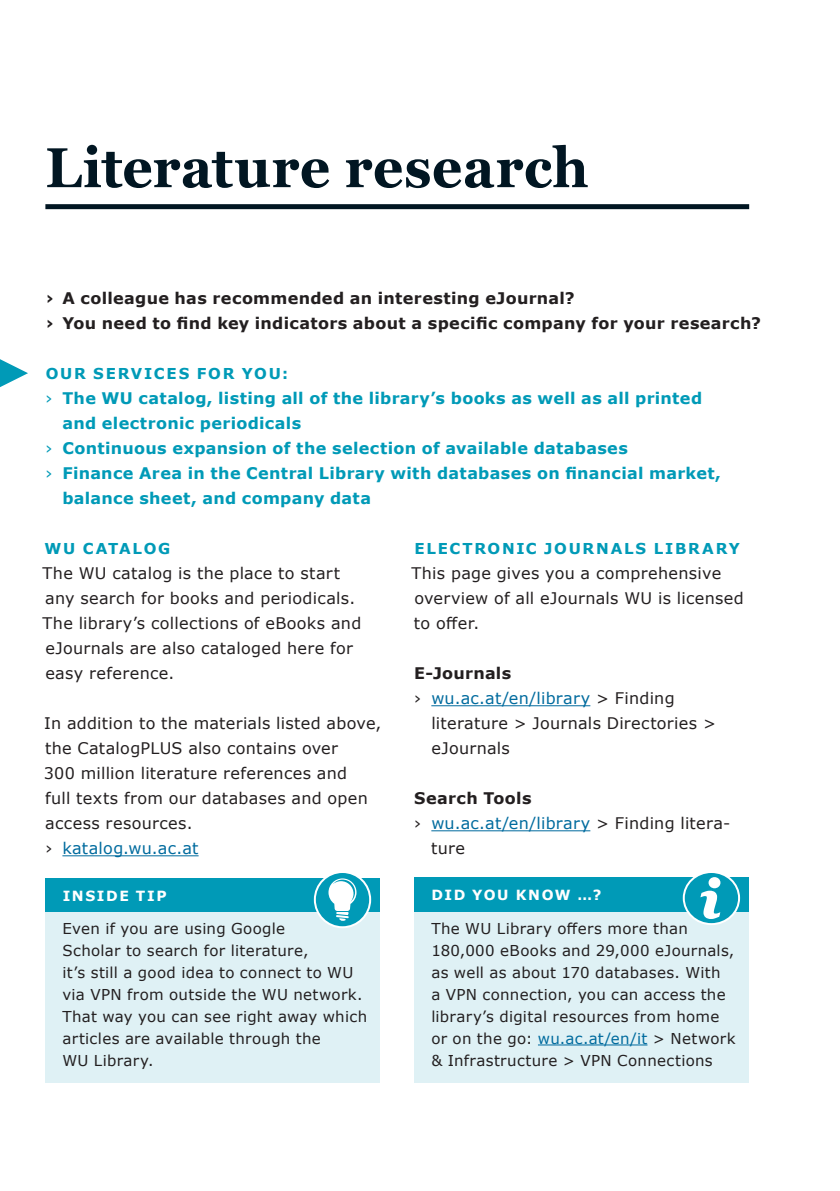
<style>
.page{position:relative;width:840px;height:1191px;background:#fff}
.page>*{position:absolute;margin:0;border:0;box-sizing:border-box;transform-origin:0 0}
.t1{font:700 56px "Georgia";letter-spacing:.005em;color:#011622;scale:.95 1}
.t2{font:16px/25px "Verdana";letter-spacing:.02em;color:#231f20}
.t3{font:700 16px "Verdana";letter-spacing:.02em;color:#009ab7}
.t4{font:700 16px/25px "Verdana";letter-spacing:.02em;color:#231f20}
.t5{font:16px "Verdana";letter-spacing:.015em;color:#006b9e}
.t6{font:15px/22px "Verdana";letter-spacing:.02em;color:#231f20}
.t7{font:700 15px "Verdana";letter-spacing:.115em;color:#009ab7}
.t8{font:700 14px "Verdana";letter-spacing:.11em;color:#fff}
.s1{font-weight:400}
.s2{color:#006b9e}
.s3{color:#231f20}
</style>
<div class="page">
<hr style="left:62px;top:855px;width:136px;height:1px;background:#006b9e">
<hr style="left:431px;top:705px;width:159px;height:1px;background:#006b9e">
<hr style="left:431px;top:830px;width:159px;height:1px;background:#006b9e">
<div style="left:45px;top:878px;width:335px;height:34px;background:#009ab7"></div>
<div style="left:45px;top:912px;width:335px;height:171px;background:#dff1f5"></div>
<div style="left:315px;top:872px;width:55px;height:55px;background:#009ab7;border-radius:50%"></div>
<div style="left:314px;top:871px;width:57px;height:57px;border:2px solid #fff;border-radius:50%"></div>
<svg style="left:328px;top:878px;width:28px;height:42px"></svg>
<div style="left:414px;top:877px;width:334px;height:34px;background:#009ab7"></div>
<div style="left:414px;top:911px;width:334px;height:171px;background:#dff1f5"></div>
<hr style="left:537px;top:1044px;width:110px;height:1px;background:#006b9e">
<div style="left:683px;top:872px;width:55px;height:52px;background:#009ab7;border-radius:50%"></div>
<div style="left:682px;top:871px;width:57px;height:54px;border:2px solid #fff;border-radius:50%"></div>
<svg style="left:698px;top:876px;width:23px;height:44px"></svg>
<svg style="left:0;top:359px;width:28px;height:28px"></svg>
<div style="left:45px;top:204px;width:703px;height:5px;background:#011622"></div>
<h1 class="t1" style="left:45px;top:132px;width:573px">Literature research</h1>
<p class="t4" style="left:45px;top:285px;width:716px">› A colleague has recommended an interesting eJournal?<br>› You need to find key indicators about a specific company for your research?</p>
<p class="t7" style="left:46px;top:363px;width:244px">OUR SERVICES FOR YOU:</p>
<p class="t3" style="left:45px;top:387px;width:658px"><span class="s1">›</span> The WU catalog, listing all of the library’s books as well as all printed</p>
<p class="t3" style="left:62px;top:412px;width:240px">and electronic periodicals</p>
<p class="t3" style="left:45px;top:437px;width:583px"><span class="s1">›</span> Continuous expansion of the selection of available databases</p>
<p class="t3" style="left:45px;top:462px;width:676px"><span class="s1">›</span> Finance Area in the Central Library with databases on financial market,</p>
<p class="t3" style="left:62px;top:487px;width:310px">balance sheet, and company data</p>
<p class="t7" style="left:45px;top:538px;width:127px">WU CATALOG</p>
<p class="t2" style="left:43px;top:561px;width:320px">The WU catalog is the place to start any search for books and periodicals.<br>The library’s collections of eBooks and eJournals are also cataloged here for easy reference.</p>
<p class="t2" style="left:44px;top:711px;width:339px">In addition to the materials listed above, the CatalogPLUS also contains over<br>300 million literature references and<br>full texts from our databases and open access resources.<br>› <span class="s2">katalog.wu.ac.at</span></p>
<p class="t8" style="left:63px;top:885px;width:105px">INSIDE TIP</p>
<p class="t6" style="left:62px;top:917px;width:306px">Even if you are using Google<br>Scholar to search for literature,<br>it’s still a good idea to connect to WU via VPN from outside the WU network.<br>That way you can see right away which articles are available through the<br>WU Library.</p>
<p class="t7" style="left:414px;top:538px;width:327px">ELECTRONIC JOURNALS LIBRARY</p>
<p class="t2" style="left:411px;top:561px;width:333px">This page gives you a comprehensive overview of all eJournals WU is licensed to offer.</p>
<p class="t4" style="left:414px;top:660px;width:99px">E-Journals</p>
<p class="t5" style="left:414px;top:687px;width:262px"><span class="s3">›</span> wu.ac.at/en/library <span class="s3">&gt; Finding</span></p>
<p class="t2" style="left:431px;top:711px;width:286px">literature &gt; Journals Directories &gt;</p>
<p class="t2" style="left:431px;top:736px;width:80px">eJournals</p>
<p class="t4" style="left:414px;top:785px;width:119px">Search Tools</p>
<p class="t5" style="left:414px;top:812px;width:317px"><span class="s3">›</span> wu.ac.at/en/library <span class="s3">&gt; Finding litera-</span></p>
<p class="t2" style="left:431px;top:836px;width:35px">ture</p>
<p class="t8" style="left:431px;top:885px;width:171px">DID YOU KNOW …?</p>
<p class="t6" style="left:431px;top:917px;width:305px">The WU Library offers more than 180,000 eBooks and 29,000 eJournals, as well as about 170 databases. With<br>a VPN connection, you can access the library’s digital resources from home or on the go: <span class="s2">wu.ac.at/en/it</span> &gt; Network &amp; Infrastructure &gt; VPN Connections</p>
</div>
